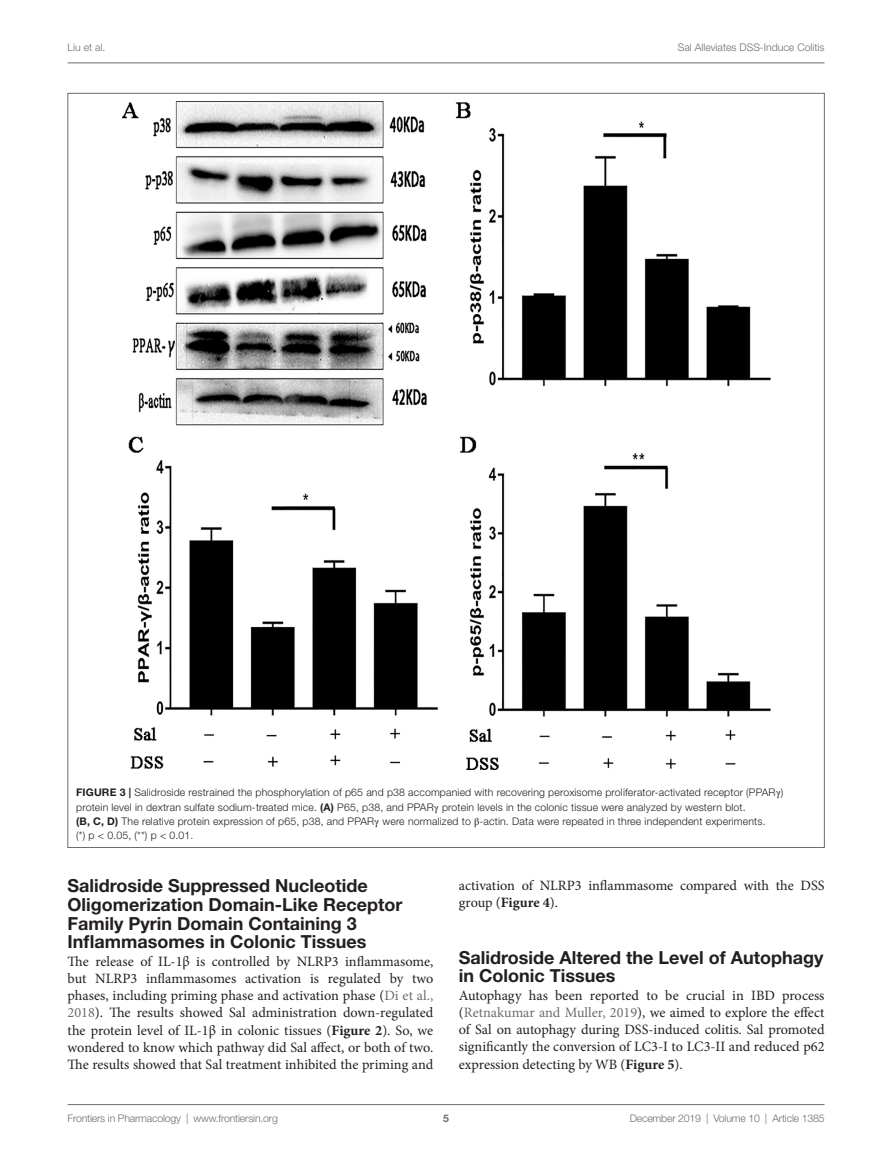
<style>
.page{position:relative;width:893px;height:1170px;background:#fff}
.page>*{position:absolute;margin:0;border:0;box-sizing:border-box;transform-origin:0 0}
._2{font:700 18px/18.8px "Helvetica Neue LT Std";color:#231f20}
.T1{font:14.25px/17.2px "Minion Pro MTC";color:#231f20;text-align:justify}
.FC{font:300 10.5px/14.2px "Helvetica Neue LT Std";letter-spacing:.015em;color:#231f20}
.t1{font:300 10.5px "Helvetica Neue LT Std";letter-spacing:-.015em;color:#6c6d70}
.t2{font:700 10.5px "Helvetica Neue LT Std";color:#6c6d70}
.s1{font-weight:700}
.s2{color:#6c6d70}
.s3{font-family:"Minion Pro";font-weight:700}
</style>
<div class="page">
<hr style="left:68px;top:63px;width:756px;height:1px;background:#6c6d70">
<hr style="left:68px;top:1104px;width:756px;height:1px;background:#6c6d70">
<img style="left:122px;top:102px;width:648px;height:667px">
<p class="t1" style="left:68px;top:41px;width:39px">Liu et al.</p>
<p class="t1" style="left:678px;top:41px;width:148px">Sal Alleviates DSS-Induce Colitis</p>
<p class="FC" style="left:76px;top:785px;width:709px"><span class="s1">FIGURE 3 |</span> Salidroside restrained the phosphorylation of p65 and p38 accompanied with recovering peroxisome proliferator-activated receptor (PPARγ) protein level in dextran sulfate sodium-treated mice. <span class="s1">(A)</span> P65, p38, and PPARγ protein levels in the colonic tissue were analyzed by western blot.<br><span class="s1">(B, C, D)</span> The relative protein expression of p65, p38, and PPARγ were normalized to β-actin. Data were repeated in three independent experiments.<br>(*) p &lt; 0.05, (**) p &lt; 0.01.</p>
<p class="_2" style="left:68px;top:877px;width:336px">Salidroside Suppressed Nucleotide Oligomerization Domain-Like Receptor Family Pyrin Domain Containing 3<br>Inflammasomes in Colonic Tissues</p>
<p class="T1" style="left:68px;top:952px;width:367px">The release of IL-1β is controlled by NLRP3 inflammasome, but NLRP3 inflammasomes activation is regulated by two phases, including priming phase and activation phase (<span class="s2">Di et al., 2018</span>). The results showed Sal administration down-regulated the protein level of IL-1β in colonic tissues (<span class="s3">Figure 2</span>). So, we wondered to know which pathway did Sal affect, or both of two.<br>The results showed that Sal treatment inhibited the priming and</p>
<p class="T1" style="left:459px;top:876px;width:367px">activation of NLRP3 inflammasome compared with the DSS group (<span class="s3">Figure 4</span>).</p>
<p class="_2" style="left:459px;top:948px;width:366px">Salidroside Altered the Level of Autophagy in Colonic Tissues</p>
<p class="T1" style="left:459px;top:986px;width:367px">Autophagy has been reported to be crucial in IBD process (<span class="s2">Retnakumar and Muller, 2019</span>), we aimed to explore the effect of Sal on autophagy during DSS-induced colitis. Sal promoted significantly the conversion of LC3-I to LC3-II and reduced p62 expression detecting by WB (<span class="s3">Figure 5</span>).</p>
<p class="t1" style="left:68px;top:1111px;width:212px">Frontiers in Pharmacology | www.frontiersin.org</p>
<p class="t1" style="left:630px;top:1111px;width:196px">December 2019 | Volume 10 | Article 1385</p>
<p class="t2" style="left:443px;top:1111px;width:7px">5</p>
</div>
